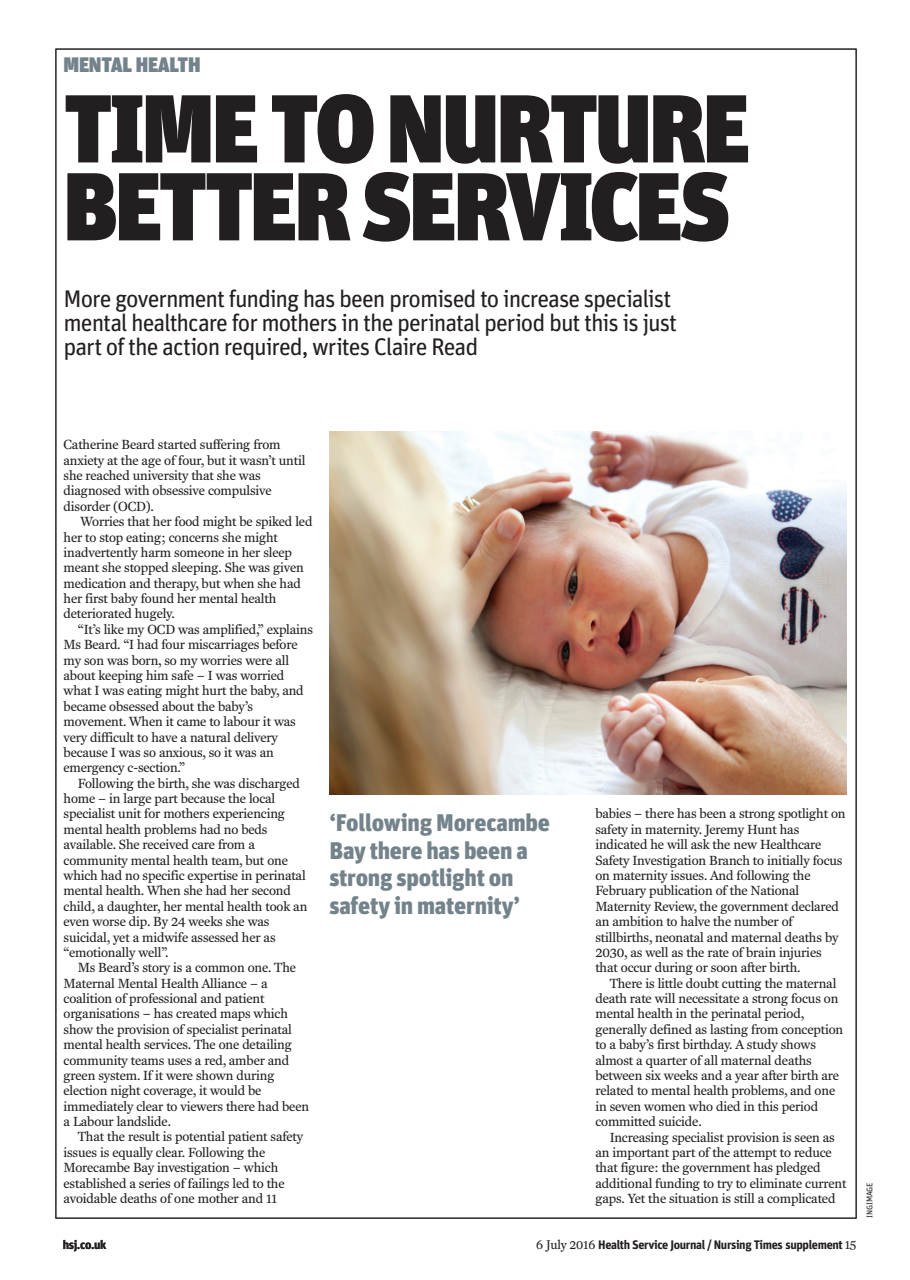
<style>
.page{position:relative;width:910px;height:1280px;background:#fff}
.page>*{position:absolute;margin:0;border:0;box-sizing:border-box;transform-origin:0 0}
.t1{font:900 96.3px/77.8px "Unit";letter-spacing:-.03em;color:#231f20}
.t2{font:24px/24px "Unit";letter-spacing:-.045em;color:#231f20}
.t3{font:900 24px/27.8px "Unit";letter-spacing:-.01em;color:#74838b}
.t4{font:900 21px "Unit";letter-spacing:-.015em;color:#74838b}
.t5{font:13.5px "Fenway";letter-spacing:-.01em;color:#231f20}
.t6{font:700 12.3px "Unit";letter-spacing:-.03em;color:#231f20}
.t7{font:8.25px "Unit";letter-spacing:-.02em;color:#231f20}
.s1{font-family:"Fenway";font-weight:400;font-size:12.75px}
</style>
<div class="page">
<img style="left:329px;top:431px;width:517px;height:363px">
<p class="t4" style="left:64px;top:52px;width:138px">MENTAL HEALTH</p>
<p class="t1" style="left:64px;top:88px;width:688px">TIME TO NURTURE<br>BETTER SERVICES</p>
<p class="t2" style="left:64px;top:286px;width:615px">More government funding has been promised to increase specialist mental healthcare for mothers in the perinatal period but this is just part of the action required, writes Claire Read</p>
<p class="t5" style="left:64px;top:436px;width:218px">Catherine Beard started suffering from</p>
<p class="t5" style="left:64px;top:451px;width:243px">anxiety at the age of four, but it wasn’t until</p>
<p class="t5" style="left:64px;top:467px;width:199px">she reached university that she was</p>
<p class="t5" style="left:64px;top:482px;width:209px">diagnosed with obsessive compulsive</p>
<p class="t5" style="left:64px;top:498px;width:92px">disorder (OCD).</p>
<p class="t5" style="left:81px;top:513px;width:233px">Worries that her food might be spiked led</p>
<p class="t5" style="left:64px;top:528px;width:216px">her to stop eating; concerns she might</p>
<p class="t5" style="left:64px;top:544px;width:230px">inadvertently harm someone in her sleep</p>
<p class="t5" style="left:64px;top:559px;width:242px">meant she stopped sleeping. She was given</p>
<p class="t5" style="left:64px;top:575px;width:239px">medication and therapy, but when she had</p>
<p class="t5" style="left:64px;top:590px;width:214px">her first baby found her mental health</p>
<p class="t5" style="left:64px;top:605px;width:113px">deteriorated hugely.</p>
<p class="t5" style="left:78px;top:621px;width:237px">“It’s like my OCD was amplified,” explains</p>
<p class="t5" style="left:64px;top:636px;width:235px">Ms Beard. “I had four miscarriages before</p>
<p class="t5" style="left:64px;top:651px;width:227px">my son was born, so my worries were all</p>
<p class="t5" style="left:64px;top:667px;width:222px">about keeping him safe – I was worried</p>
<p class="t5" style="left:64px;top:682px;width:242px">what I was eating might hurt the baby, and</p>
<p class="t5" style="left:64px;top:698px;width:191px">became obsessed about the baby’s</p>
<p class="t5" style="left:64px;top:713px;width:234px">movement. When it came to labour it was</p>
<p class="t5" style="left:64px;top:728px;width:216px">very difficult to have a natural delivery</p>
<p class="t5" style="left:64px;top:744px;width:212px">because I was so anxious, so it was an</p>
<p class="t5" style="left:64px;top:759px;width:123px">emergency c-section.”</p>
<p class="t5" style="left:78px;top:774px;width:224px">Following the birth, she was discharged</p>
<p class="t5" style="left:64px;top:790px;width:213px">home – in large part because the local</p>
<p class="t5" style="left:64px;top:805px;width:223px">specialist unit for mothers experiencing</p>
<p class="t5" style="left:64px;top:821px;width:205px">mental health problems had no beds</p>
<p class="t5" style="left:64px;top:836px;width:193px">available. She received care from a</p>
<p class="t5" style="left:64px;top:851px;width:226px">community mental health team, but one</p>
<p class="t5" style="left:64px;top:867px;width:244px">which had no specific expertise in perinatal</p>
<p class="t5" style="left:64px;top:882px;width:229px">mental health. When she had her second</p>
<p class="t5" style="left:64px;top:897px;width:245px">child, a daughter, her mental health took an</p>
<p class="t5" style="left:64px;top:913px;width:207px">even worse dip. By 24 weeks she was</p>
<p class="t5" style="left:64px;top:928px;width:213px">suicidal, yet a midwife assessed her as</p>
<p class="t5" style="left:64px;top:944px;width:106px">“emotionally well”.</p>
<p class="t5" style="left:78px;top:959px;width:220px">Ms Beard’s story is a common one. The</p>
<p class="t5" style="left:64px;top:974px;width:205px">Maternal Mental Health Alliance – a</p>
<p class="t5" style="left:64px;top:990px;width:202px">coalition of professional and patient</p>
<p class="t5" style="left:64px;top:1005px;width:226px">organisations – has created maps which</p>
<p class="t5" style="left:64px;top:1020px;width:230px">show the provision of specialist perinatal</p>
<p class="t5" style="left:64px;top:1036px;width:230px">mental health services. The one detailing</p>
<p class="t5" style="left:64px;top:1051px;width:227px">community teams uses a red, amber and</p>
<p class="t5" style="left:64px;top:1067px;width:212px">green system. If it were shown during</p>
<p class="t5" style="left:64px;top:1082px;width:199px">election night coverage, it would be</p>
<p class="t5" style="left:64px;top:1097px;width:247px">immediately clear to viewers there had been</p>
<p class="t5" style="left:64px;top:1113px;width:109px">a Labour landslide.</p>
<p class="t5" style="left:78px;top:1128px;width:227px">That the result is potential patient safety</p>
<p class="t5" style="left:64px;top:1143px;width:203px">issues is equally clear. Following the</p>
<p class="t5" style="left:64px;top:1159px;width:216px">Morecambe Bay investigation – which</p>
<p class="t5" style="left:64px;top:1174px;width:222px">established a series of failings led to the</p>
<p class="t5" style="left:64px;top:1190px;width:215px">avoidable deaths of one mother and 11</p>
<p class="t3" style="left:329px;top:808px;width:222px">‘Following Morecambe<br>Bay there has been a strong spotlight on safety in maternity’</p>
<p class="t5" style="left:595px;top:805px;width:252px">babies – there has been a strong spotlight on</p>
<p class="t5" style="left:595px;top:821px;width:205px">safety in maternity. Jeremy Hunt has</p>
<p class="t5" style="left:595px;top:836px;width:227px">indicated he will ask the new Healthcare</p>
<p class="t5" style="left:595px;top:851px;width:248px">Safety Investigation Branch to initially focus</p>
<p class="t5" style="left:595px;top:867px;width:217px">on maternity issues. And following the</p>
<p class="t5" style="left:595px;top:882px;width:205px">February publication of the National</p>
<p class="t5" style="left:595px;top:897px;width:245px">Maternity Review, the government declared</p>
<p class="t5" style="left:595px;top:913px;width:199px">an ambition to halve the number of</p>
<p class="t5" style="left:595px;top:928px;width:244px">stillbirths, neonatal and maternal deaths by</p>
<p class="t5" style="left:595px;top:944px;width:228px">2030, as well as the rate of brain injuries</p>
<p class="t5" style="left:595px;top:959px;width:206px">that occur during or soon after birth.</p>
<p class="t5" style="left:609px;top:974px;width:228px">There is little doubt cutting the maternal</p>
<p class="t5" style="left:595px;top:990px;width:244px">death rate will necessitate a strong focus on</p>
<p class="t5" style="left:595px;top:1005px;width:210px">mental health in the perinatal period,</p>
<p class="t5" style="left:595px;top:1020px;width:249px">generally defined as lasting from conception</p>
<p class="t5" style="left:595px;top:1036px;width:222px">to a baby’s first birthday. A study shows</p>
<p class="t5" style="left:595px;top:1051px;width:218px">almost a quarter of all maternal deaths</p>
<p class="t5" style="left:595px;top:1067px;width:245px">between six weeks and a year after birth are</p>
<p class="t5" style="left:595px;top:1082px;width:241px">related to mental health problems, and one</p>
<p class="t5" style="left:595px;top:1097px;width:224px">in seven women who died in this period</p>
<p class="t5" style="left:595px;top:1113px;width:108px">committed suicide.</p>
<p class="t5" style="left:609px;top:1128px;width:227px">Increasing specialist provision is seen as</p>
<p class="t5" style="left:595px;top:1143px;width:238px">an important part of the attempt to reduce</p>
<p class="t5" style="left:595px;top:1159px;width:227px">that figure: the government has pledged</p>
<p class="t5" style="left:595px;top:1174px;width:252px">additional funding to try to eliminate current</p>
<p class="t5" style="left:595px;top:1190px;width:241px">gaps. Yet the situation is still a complicated</p>
<p class="t6" style="left:63px;top:1237px;width:45px">hsj.co.uk</p>
<p class="t6" style="left:536px;top:1237px;width:321px"><span class="s1">6 July 2016</span> Health Service Journal / Nursing Times supplement <span class="s1">15</span></p>
<p class="t7" style="left:864px;top:1217px;width:37px;rotate:-90deg">INGIMAGE</p>
</div>
